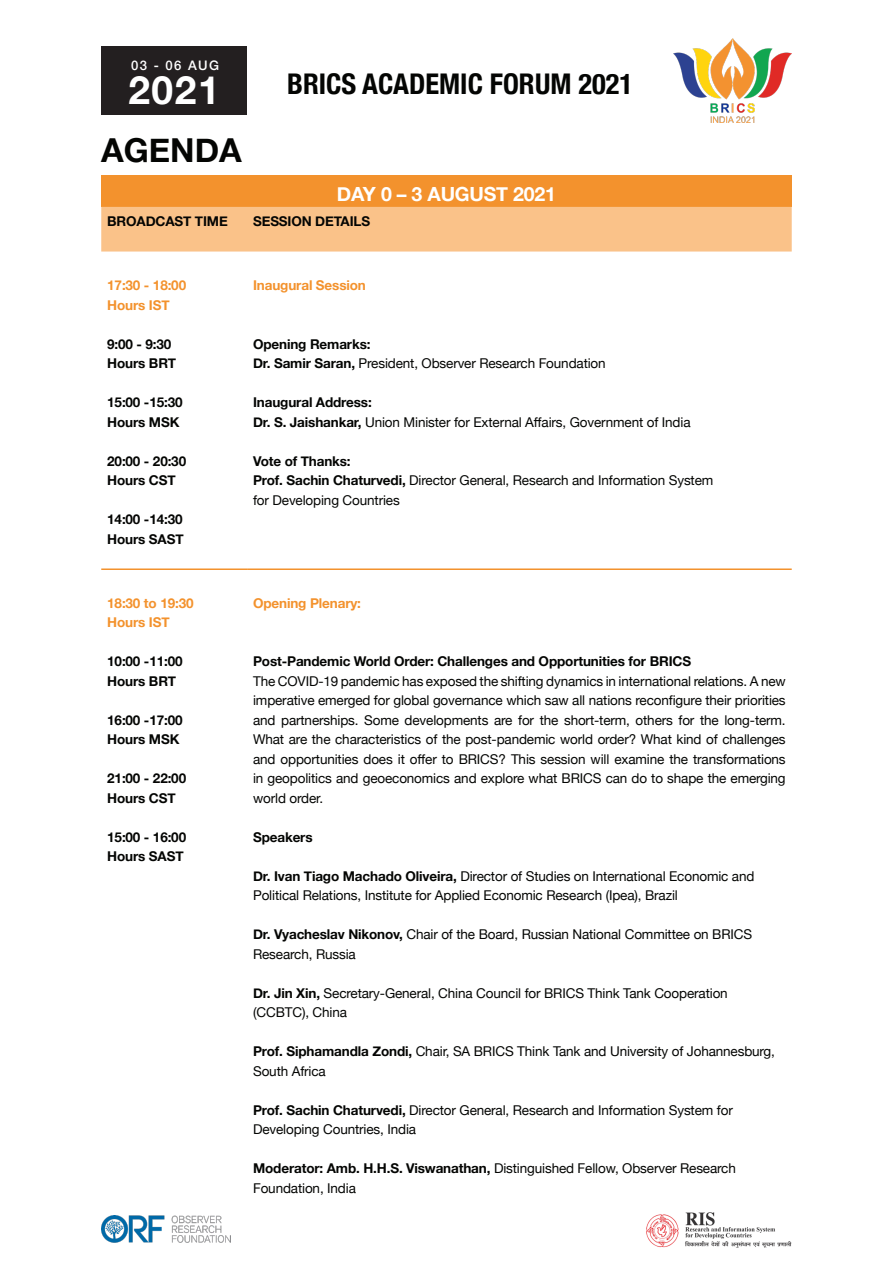
<style>
.page{position:relative;width:893px;height:1263px;background:#fff}
.page>*{position:absolute;margin:0;border:0;box-sizing:border-box;transform-origin:0 0}
.t1{font:700 39px "Helvetica Neue";color:#fff}
.t2{font:700 33px "Helvetica Neue";color:#040503}
.t3{font:700 condensed 28.5px "Helvetica Neue";color:#040503}
.t4{font:700 19.5px "Helvetica Neue";letter-spacing:-.01em;color:#fff}
.t5{font:13.5px/19.5px "Helvetica Neue";letter-spacing:-.01em;color:#040503}
.t6{font:700 13.5px "Helvetica Neue";letter-spacing:-.01em;color:#040503}
.t7{font:700 13.5px "Helvetica Neue";letter-spacing:-.01em;color:#f3922d}
.t8{font:500 13.2px "Helvetica Neue";letter-spacing:.11em;color:#fff}
.s1{font-weight:700}
</style>
<div class="page">
<div style="left:101px;top:176px;width:691px;height:31px;background:#f3922d"></div>
<div style="left:101px;top:207px;width:691px;height:45px;background:#fac289"></div>
<hr style="left:101px;top:568px;width:146px;height:2px;background:#f3922d">
<hr style="left:247px;top:568px;width:545px;height:2px;background:#f3922d">
<img style="left:674px;top:39px;width:118px;height:84px">
<div style="left:101px;top:46px;width:146px;height:69px;background:#231f20"></div>
<img style="left:101px;top:1215px;width:130px;height:28px">
<img style="left:646px;top:1212px;width:146px;height:36px">
<p class="t8" style="left:131px;top:54px;width:89px">03 - 06 AUG</p>
<p class="t1" style="left:128px;top:60px;width:93px">2021</p>
<p class="t2" style="left:101px;top:125px;width:142px">AGENDA</p>
<p class="t3" style="left:287px;top:61px;width:348px">BRICS ACADEMIC FORUM 2021</p>
<p class="t4" style="left:337px;top:179px;width:221px">DAY 0 – 3 AUGUST 2021</p>
<p class="t6" style="left:107px;top:211px;width:122px">BROADCAST TIME</p>
<p class="t6" style="left:253px;top:211px;width:119px">SESSION DETAILS</p>
<p class="t7" style="left:107px;top:275px;width:80px">17:30 - 18:00</p>
<p class="t7" style="left:107px;top:294px;width:64px">Hours IST</p>
<p class="t6" style="left:107px;top:333px;width:66px">9:00 - 9:30</p>
<p class="t6" style="left:107px;top:353px;width:70px">Hours BRT</p>
<p class="t6" style="left:107px;top:392px;width:77px">15:00 -15:30</p>
<p class="t6" style="left:107px;top:411px;width:74px">Hours MSK</p>
<p class="t6" style="left:107px;top:450px;width:80px">20:00 - 20:30</p>
<p class="t6" style="left:107px;top:470px;width:70px">Hours CST</p>
<p class="t6" style="left:107px;top:509px;width:77px">14:00 -14:30</p>
<p class="t6" style="left:107px;top:528px;width:78px">Hours SAST</p>
<p class="t7" style="left:107px;top:592px;width:88px">18:30 to 19:30</p>
<p class="t7" style="left:107px;top:612px;width:64px">Hours IST</p>
<p class="t6" style="left:107px;top:651px;width:77px">10:00 -11:00</p>
<p class="t6" style="left:107px;top:670px;width:70px">Hours BRT</p>
<p class="t6" style="left:107px;top:709px;width:77px">16:00 -17:00</p>
<p class="t6" style="left:107px;top:729px;width:74px">Hours MSK</p>
<p class="t6" style="left:107px;top:768px;width:80px">21:00 - 22:00</p>
<p class="t6" style="left:107px;top:787px;width:70px">Hours CST</p>
<p class="t6" style="left:107px;top:826px;width:80px">15:00 - 16:00</p>
<p class="t6" style="left:107px;top:846px;width:78px">Hours SAST</p>
<p class="t7" style="left:253px;top:275px;width:114px">Inaugural Session</p>
<p class="t6" style="left:253px;top:333px;width:119px">Opening Remarks:</p>
<p class="t5" style="left:253px;top:354px;width:354px"><span class="s1">Dr. Samir Saran,</span> President, Observer Research Foundation</p>
<p class="t6" style="left:253px;top:392px;width:120px">Inaugural Address:</p>
<p class="t5" style="left:253px;top:413px;width:439px"><span class="s1">Dr. S. Jaishankar,</span> Union Minister for External Affairs, Government of India</p>
<p class="t6" style="left:253px;top:450px;width:99px">Vote of Thanks:</p>
<p class="t5" style="left:253px;top:471px;width:462px"><span class="s1">Prof. Sachin Chaturvedi,</span> Director General, Research and Information System for Developing Countries</p>
<p class="t7" style="left:253px;top:592px;width:109px">Opening Plenary:</p>
<p class="t6" style="left:253px;top:651px;width:440px">Post-Pandemic World Order: Challenges and Opportunities for BRICS</p>
<p class="t5" style="left:253px;top:672px;width:534px;text-align:justify">The COVID-19 pandemic has exposed the shifting dynamics in international relations. A new imperative emerged for global governance which saw all nations reconfigure their priorities and partnerships. Some developments are for the short-term, others for the long-term.<br>What are the characteristics of the post-pandemic world order? What kind of challenges and opportunities does it offer to BRICS? This session will examine the transformations in geopolitics and geoeconomics and explore what BRICS can do to shape the emerging world order.</p>
<p class="t6" style="left:253px;top:826px;width:61px">Speakers</p>
<p class="t5" style="left:253px;top:867px;width:503px"><span class="s1">Dr. Ivan Tiago Machado Oliveira,</span> Director of Studies on International Economic and<br>Political Relations, Institute for Applied Economic Research (Ipea), Brazil</p>
<p class="t5" style="left:253px;top:926px;width:501px"><span class="s1">Dr. Vyacheslav Nikonov,</span> Chair of the Board, Russian National Committee on BRICS<br>Research, Russia</p>
<p class="t5" style="left:253px;top:984px;width:476px"><span class="s1">Dr. Jin Xin,</span> Secretary-General, China Council for BRICS Think Tank Cooperation (CCBTC), China</p>
<p class="t5" style="left:253px;top:1043px;width:523px"><span class="s1">Prof. Siphamandla Zondi,</span> Chair, SA BRICS Think Tank and University of Johannesburg,<br>South Africa</p>
<p class="t5" style="left:253px;top:1101px;width:481px"><span class="s1">Prof. Sachin Chaturvedi,</span> Director General, Research and Information System for<br>Developing Countries, India</p>
<p class="t5" style="left:253px;top:1160px;width:484px"><span class="s1">Moderator: Amb. H.H.S. Viswanathan,</span> Distinguished Fellow, Observer Research<br>Foundation, India</p>
</div>
